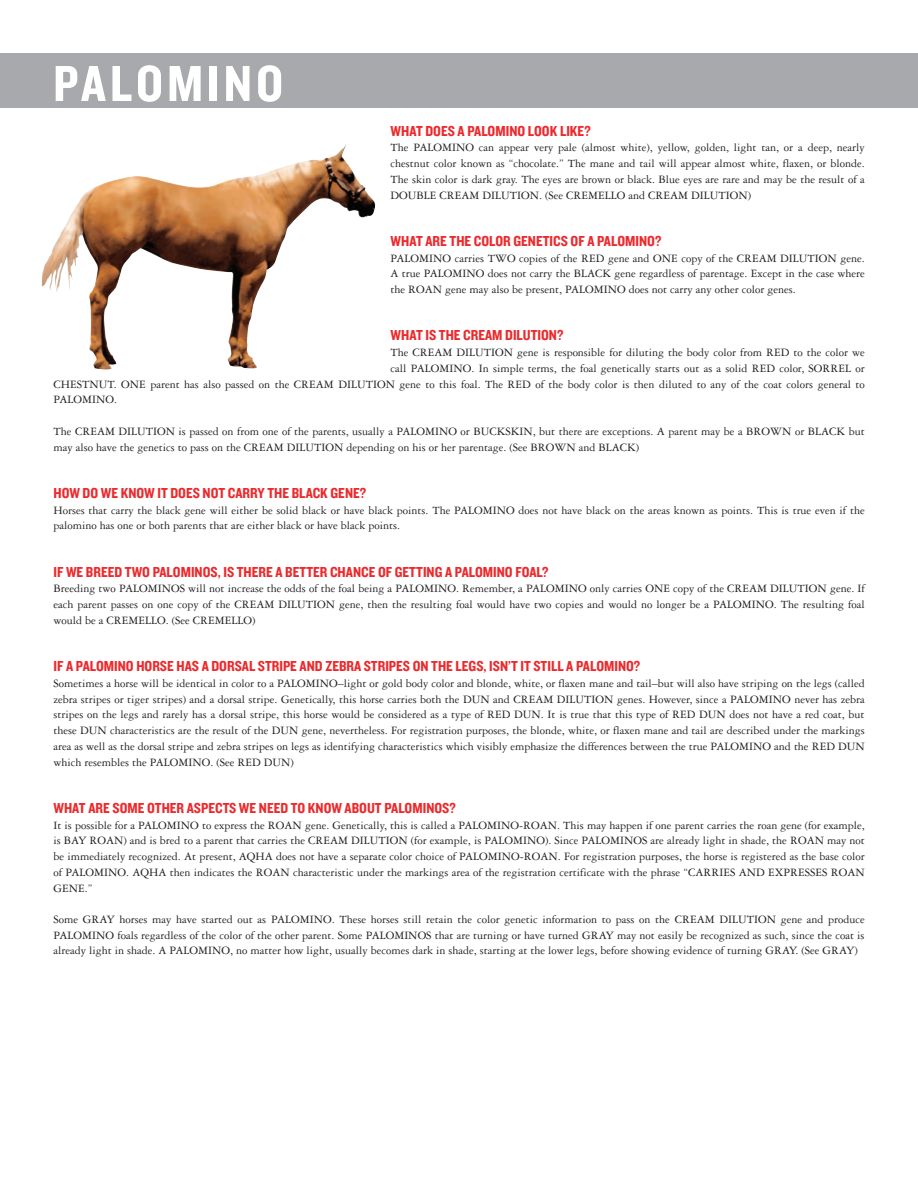
<style>
.page{position:relative;width:918px;height:1188px;background:#fff}
.page>*{position:absolute;margin:0;border:0;box-sizing:border-box;transform-origin:0 0}
.t1{font:52.5px "Knockout HTF50 Welterweight";letter-spacing:.075em;color:#fff}
.t2{font:15px "Knockout HTF50 Welterweight";color:#ec2a2d}
.t3{font:12px/15.8px "Garamond Three";color:#231f20;text-align:justify}
</style>
<div class="page">
<div style="left:0;top:54px;width:918px;height:54px;background:#a8a9ad"></div>
<img style="left:41px;top:144px;width:335px;height:148px">
<h1 class="t1" style="left:53px;top:52px;width:232px">PALOMINO</h1>
<p class="t2" style="left:391px;top:122px;width:202px">WHAT DOES A PALOMINO LOOK LIKE?</p>
<p class="t3" style="left:391px;top:141px;width:476px">The PALOMINO can appear very pale (almost white), yellow, golden, light tan, or a deep, nearly chestnut color known as “chocolate.” The mane and tail will appear almost white, flaxen, or blonde.<br>The skin color is dark gray. The eyes are brown or black. Blue eyes are rare and may be the result of a DOUBLE CREAM DILUTION. (See CREMELLO and CREAM DILUTION)</p>
<p class="t2" style="left:391px;top:232px;width:272px">WHAT ARE THE COLOR GENETICS OF A PALOMINO?</p>
<p class="t3" style="left:397px;top:251px;width:470px">ALOMINO carries TWO copies of the RED gene and ONE copy of the CREAM DILUTION gene.</p>
<p class="t3" style="left:402px;top:267px;width:464px">true PALOMINO does not carry the BLACK gene regardless of parentage. Except in the case where</p>
<p class="t3" style="left:391px;top:283px;width:407px">the ROAN gene may also be present, PALOMINO does not carry any other color genes.</p>
<p class="t2" style="left:391px;top:326px;width:174px">WHAT IS THE CREAM DILUTION?</p>
<p class="t3" style="left:391px;top:346px;width:476px">The CREAM DILUTION gene is responsible for diluting the body color from RED to the color we</p>
<p class="t3" style="left:391px;top:361px;width:476px">call PALOMINO. In simple terms, the foal genetically starts out as a solid RED color, SORREL or</p>
<p class="t3" style="left:54px;top:377px;width:813px">CHESTNUT. ONE parent has also passed on the CREAM DILUTION gene to this foal. The RED of the body color is then diluted to any of the coat colors general to</p>
<p class="t3" style="left:60px;top:393px;width:59px">ALOMINO.</p>
<p class="t3" style="left:54px;top:424px;width:813px">The CREAM DILUTION is passed on from one of the parents, usually a PALOMINO or BUCKSKIN, but there are exceptions. A parent may be a BROWN or BLACK but may also have the genetics to pass on the CREAM DILUTION depending on his or her parentage. (See BROWN and BLACK)</p>
<p class="t2" style="left:62px;top:484px;width:306px">OW D WE KNOW IT DOE OT CARRY THE BLACK GENE?</p>
<p class="t3" style="left:54px;top:503px;width:813px">Horses that carry the black gene will either be solid black or have black points. The PALOMINO does not have black on the areas known as points. This is true even if the palomino has one or both parents that are either black or have black points.</p>
<p class="t2" style="left:66px;top:563px;width:484px">WE BREED TWO PALOMINOS, IS THERE A BETTER CHANCE OF GETTING A PALOMINO FOAL?</p>
<p class="t3" style="left:54px;top:582px;width:813px">Breeding two PALOMINOS will not increase the odds of the foal being a PALOMINO. Remember, a PALOMINO only carries ONE copy of the CREAM DILUTION gene. If each parent passes on one copy of the CREAM DILUTION gene, then the resulting foal would have two copies and would no longer be PALOMINO. The resulting foal would be a CREMELLO. (See CREMELLO)</p>
<p class="t2" style="left:76px;top:657px;width:566px">PALOMINO HORSE HAS DORSAL STRIPE AND ZEBRA STRIPES ON THE LEGS, ISN’T IT STILL A PALOMINO?</p>
<p class="t3" style="left:54px;top:676px;width:813px">Sometimes a horse will be identical in color to a PALOMINO–light or gold body color and blonde, white, or flaxen mane and tail–but will also have striping on the legs (called zebra stripes or tiger stripes) and a dorsal stripe. Genetically, this horse carries both the DUN and CREAM DILUTION genes. However, since a PALOMINO never has zebra stripes on the legs and rarely has a dorsal stripe, this horse would be considered as a type of RED DUN. It is true that this type of RED DUN does not have a red coat, but these DUN characteristics are the result of the DUN gene, nevertheless. For registration purposes, the blonde, white, or flaxen mane and tail are described under the markings area as well as the dorsal stripe and zebra stripes on legs as identifying characteristics which visibly emphasize the differences between the true PALOMINO and the RED DUN which resembles the PALOMINO. (See RED DUN)</p>
<p class="t2" style="left:54px;top:799px;width:404px">WHAT ARE SOME OTHER ASPECTS WE NEED TO KNOW ABOUT PALOMINOS?</p>
<p class="t3" style="left:54px;top:818px;width:813px">It is possible for a PALOMINO to express the ROAN gene. Genetically, this is called a PALOMINO-ROAN. This may happen if one parent carries the roan gene (for example, is BAY ROAN) and is bred to a parent that carries the CREAM DILUTION (for example, is PALOMINO). Since PALOMINOS are already light in shade, the ROAN may not be immediately recognized. At present, AQHA does not have a separate color choice of PALOMINO-ROAN. For registration purposes, the horse is registered as the base color of PALOMINO. AQHA then indicates the ROAN characteristic under the markings area of the registration certificate with the phrase “CARRIES AND EXPRESSES ROAN GENE.”</p>
<p class="t3" style="left:54px;top:913px;width:813px">Some GRAY horses may have started out as PALOMINO. These horses still retain the color genetic information to pass on the CREAM DILUTION gene and produce</p>
<p class="t3" style="left:60px;top:928px;width:807px">ALOMINO foals regardless of the color of the other parent. Some PALOMINOS that are turning or have turned GRAY may not easily be recognized as such, since the coat is</p>
<p class="t3" style="left:54px;top:944px;width:806px">already light in shade. A PALOMINO, no matter how light, usually becomes dark in shade, starting at the lower legs, before showing evidence of turning GRAY. (See GRAY)</p>
</div>
